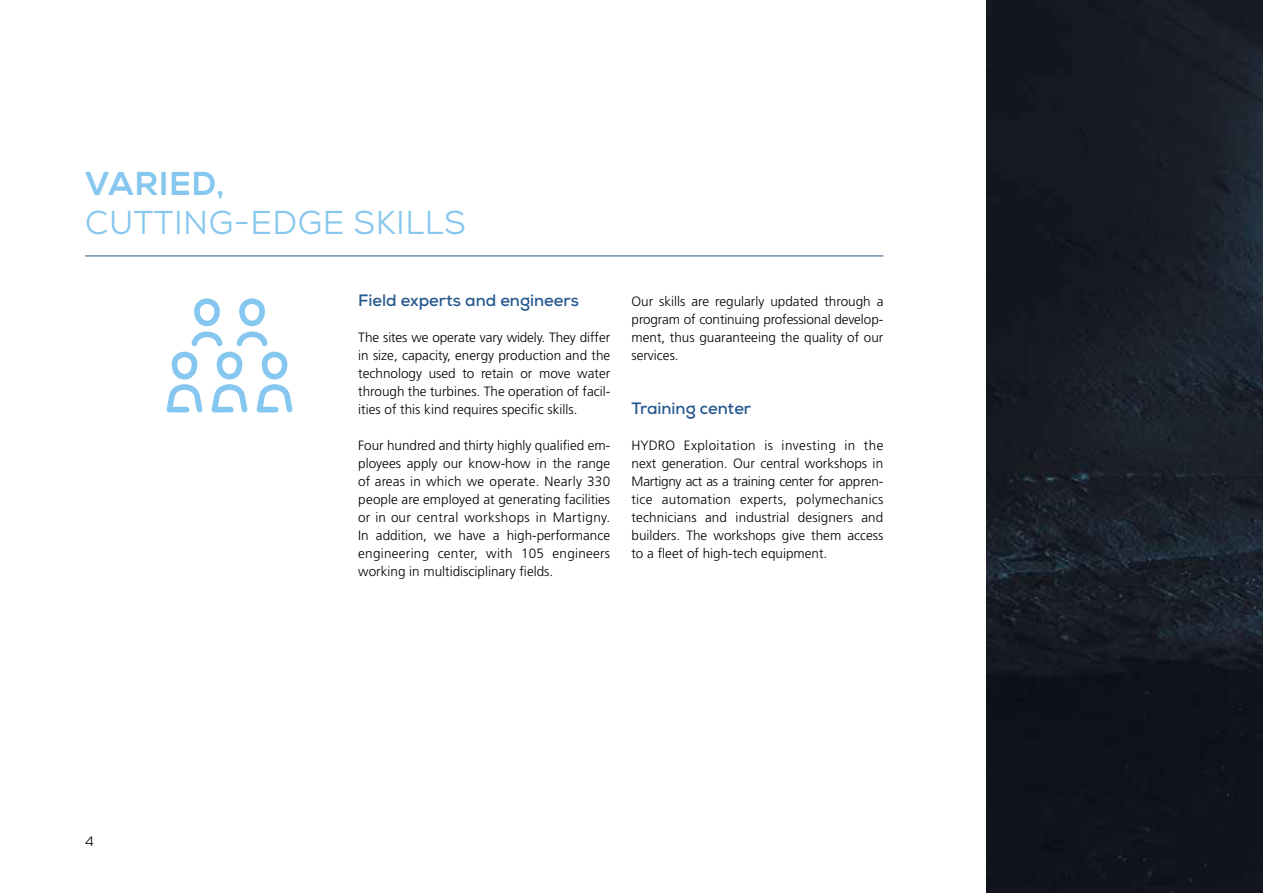
<style>
.page{position:relative;width:1263px;height:893px;background:#fff}
.page>*{position:absolute;margin:0;border:0;box-sizing:border-box;transform-origin:0 0}
.t1{font:33px "Nexa";letter-spacing:.015em;color:#85c7ee}
.t2{font:800 33px "Nexa";letter-spacing:.015em;color:#85c7ee}
.t3{font:700 16.5px "Nexa";color:#26598f}
.t4{font:300 13.5px/18px "Frutiger LT Std";color:#000;text-align:justify}
.t5{font:13.5px "Nexa";color:#000}
</style>
<div class="page">
<hr style="left:85px;top:256px;width:798px;height:1px;background:#26598f">
<img style="left:986px;top:0;width:277px;height:893px">
<svg style="left:167px;top:298px;width:126px;height:114px"></svg>
<h1 class="t2" style="left:85px;top:163px;width:141px">VARIED,</h1>
<h1 class="t1" style="left:85px;top:202px;width:382px">CUTTING-EDGE SKILLS</h1>
<p class="t3" style="left:358px;top:290px;width:222px">Field experts and engineers</p>
<p class="t4" style="left:358px;top:329px;width:253px">The sites we operate vary widely. They differ in size, capacity, energy production and the technology used to retain or move water through the turbines. The operation of facil&shy;ities of this kind requires specific skills.</p>
<p class="t4" style="left:358px;top:437px;width:253px">Four hundred and thirty highly qualified em&shy;ployees apply our know-how in the range of areas in which we operate. Nearly 330 people are employed at generating facilities or in our central workshops in Martigny.<br>In addition, we have a high-performance engineering center, with 105 engineers working in multidisciplinary fields.</p>
<p class="t4" style="left:631px;top:292px;width:253px">Our skills are regularly updated through a program of continuing professional develop&shy;ment, thus guaranteeing the quality of our services.</p>
<p class="t3" style="left:631px;top:398px;width:121px">Training center</p>
<p class="t4" style="left:631px;top:437px;width:253px">HYDRO Exploitation is investing in the next generation. Our central workshops in Martigny act as a training center for appren&shy;tice automation experts, polymechanics technicians and industrial designers and builders. The workshops give them access to a fleet of high-tech equipment.</p>
<p class="t5" style="left:85px;top:833px;width:10px">4</p>
</div>
